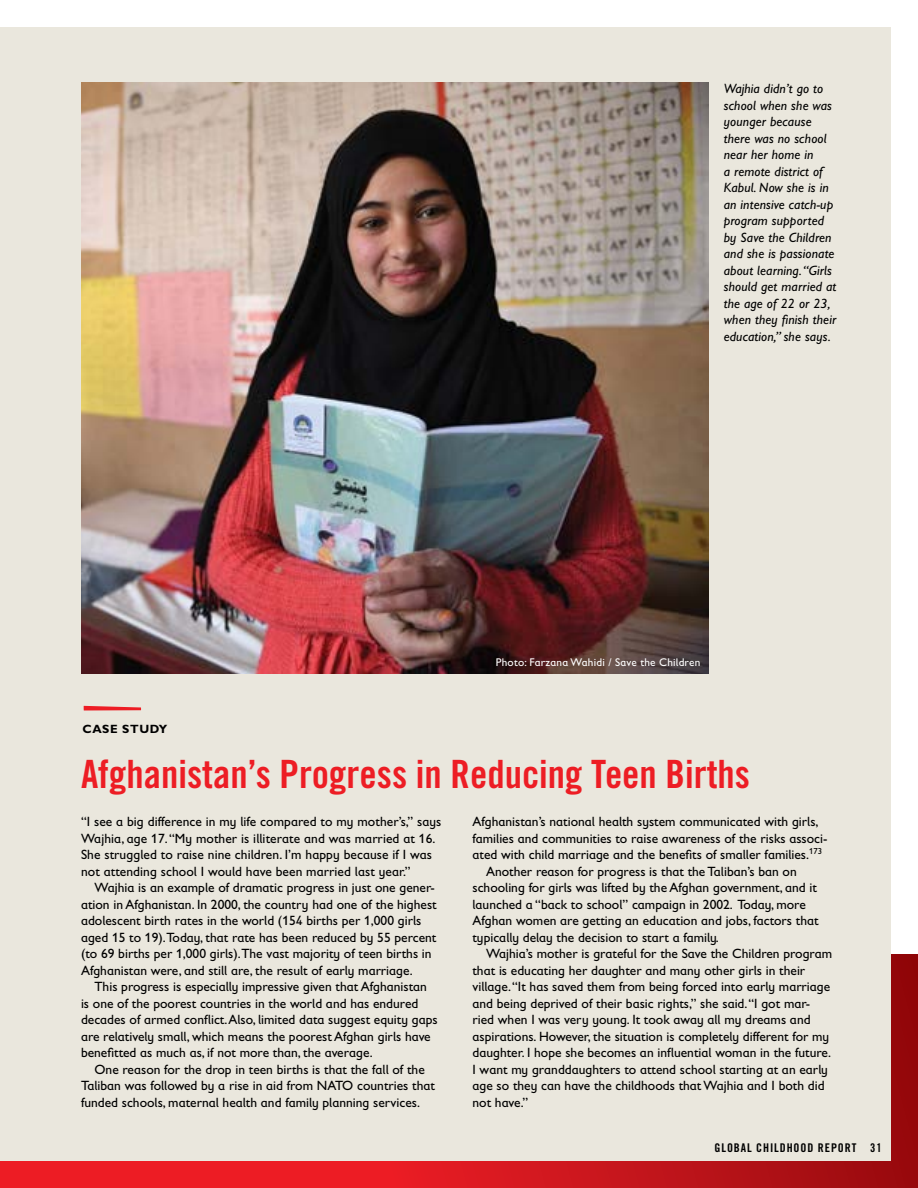
<style>
.page{position:relative;width:918px;height:1188px;background:#fff}
.page>*{position:absolute;margin:0;border:0;box-sizing:border-box;transform-origin:0 0}
.t1{font:39px "Trade Gothic Bold Cond Twenty";color:#ed1d24}
.t2{font:13.5px/16.5px "Gill Sans Infant Std";color:#000}
.t3{font:italic 13.5px/16.5px "Gill Sans Infant Std";letter-spacing:.01em;color:#000}
.t4{font:12px "Trade Gothic Bold Cond Twenty";letter-spacing:.075em;color:#000}
.t5{font:700 12px "Gill Sans Infant Std";letter-spacing:.05em;color:#000}
.t6{font:11.25px "Gill Sans Infant Std";letter-spacing:.02em;color:#fff}
</style>
<div class="page">
<svg style="left:0;top:954px;width:918px;height:234px;background:#c7141a"></svg>
<div style="left:0;top:27px;width:891px;height:1134px;background:#eae7dd"></div>
<img style="left:81px;top:82px;width:627px;height:592px">
<svg style="left:84px;top:706px;width:57px;height:5px"></svg>
<p class="t5" style="left:82px;top:722px;width:86px">CASE STUDY</p>
<p class="t3" style="left:724px;top:80px;width:114px">Wajhia didn’t go to school when she was younger because there was no school near her home in<br>a remote district of<br>Kabul. Now she is in an intensive catch-up program supported by Save the Children and she is passionate about learning. “Girls should get married at the age of 22 or 23, when they finish their education,” she says.</p>
<p class="t6" style="left:496px;top:656px;width:206px">Photo: Farzana Wahidi / Save the Children</p>
<h1 class="t1" style="left:81px;top:750px;width:671px">Afghanistan’s Progress in Reducing Teen Births</h1>
<p class="t2" style="left:81px;top:813px;width:362px">“I see a big difference in my life compared to my mother’s,” says Wajhia, age 17. “My mother is illiterate and was married at 16.<br>She struggled to raise nine children. I’m happy because if I was not attending school I would have been married last year.”</p>
<p class="t2" style="left:81px;top:879px;width:357px;text-indent:14px">Wajhia is an example of dramatic progress in just one gener&shy;ation in Afghanistan. In 2000, the country had one of the highest adolescent birth rates in the world (154 births per 1,000 girls aged 15 to 19).Today, that rate has been reduced by 55 percent (to 69 births per 1,000 girls).The vast majority of teen births in Afghanistan were, and still are, the result of early marriage.</p>
<p class="t2" style="left:81px;top:978px;width:358px;text-indent:14px">This progress is especially impressive given that Afghanistan is one of the poorest countries in the world and has endured decades of armed conflict. Also, limited data suggest equity gaps are relatively small, which means the poorest Afghan girls have benefitted as much as, if not more than, the average.</p>
<p class="t2" style="left:81px;top:1061px;width:356px;text-indent:14px">One reason for the drop in teen births is that the fall of the<br>Taliban was followed by a rise in aid from NATO countries that funded schools, maternal health and family planning services.</p>
<p class="t2" style="left:472px;top:813px;width:347px">Afghanistan’s national health system communicated with girls,</p>
<p class="t2" style="left:472px;top:830px;width:357px">families and communities to raise awareness of the risks associ-</p>
<p class="t2" style="left:472px;top:846px;width:351px">ated with child marriage and the benefits of smaller families.<sup>173</sup></p>
<p class="t2" style="left:486px;top:863px;width:312px">Another reason for progress is that the Taliban’s ban on</p>
<p class="t2" style="left:473px;top:879px;width:346px">schooling for girls was lifted by the Afghan government, and it</p>
<p class="t2" style="left:473px;top:896px;width:335px">launched a “back to school” campaign in 2002. Today, more</p>
<p class="t2" style="left:473px;top:912px;width:348px">Afghan women are getting an education and jobs, factors that</p>
<p class="t2" style="left:473px;top:929px;width:248px">typically delay the decision to start a family.</p>
<p class="t2" style="left:486px;top:945px;width:348px">Wajhia’s mother is grateful for the Save the Children program</p>
<p class="t2" style="left:473px;top:962px;width:334px">that is educating her daughter and many other girls in their</p>
<p class="t2" style="left:473px;top:978px;width:359px">village. “It has saved them from being forced into early marriage</p>
<p class="t2" style="left:473px;top:995px;width:339px">and being deprived of their basic rights,” she said. “I got mar-</p>
<p class="t2" style="left:473px;top:1011px;width:340px">ried when I was very young. It took away all my dreams and</p>
<p class="t2" style="left:473px;top:1028px;width:358px">aspirations. However, the situation is completely different for my</p>
<p class="t2" style="left:473px;top:1044px;width:360px">daughter. I hope she becomes an influential woman in the future.</p>
<p class="t2" style="left:473px;top:1061px;width:357px">I want my granddaughters to attend school starting at an early</p>
<p class="t2" style="left:473px;top:1077px;width:354px">age so they can have the childhoods that Wajhia and I both did</p>
<p class="t2" style="left:473px;top:1094px;width:57px">not have.”</p>
<p class="t4" style="left:715px;top:1140px;width:169px">GLOBAL CHILDHOOD REPORT 31</p>
<p class="t4" style="left:870px;top:1140px;width:13px">##</p>
</div>
